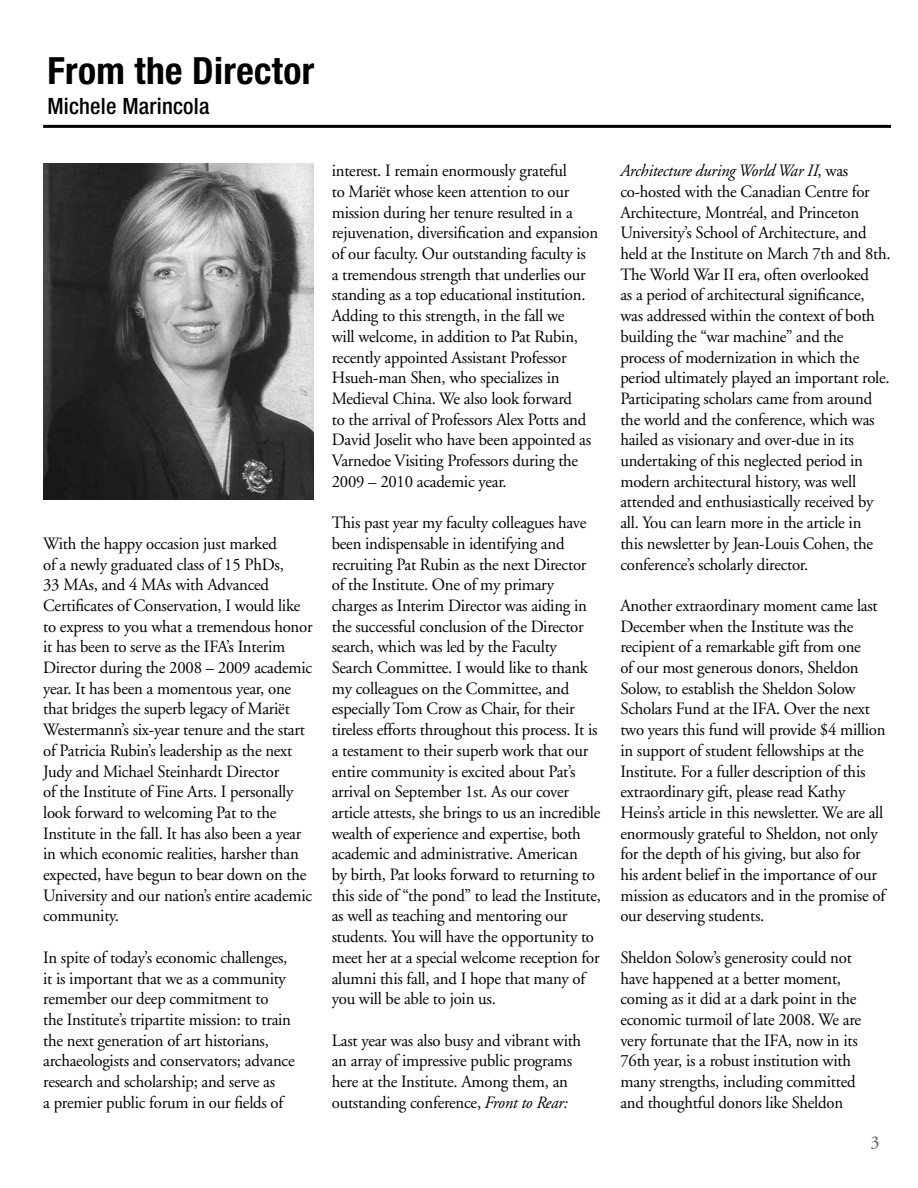
<style>
.page{position:relative;width:918px;height:1188px;background:#fff}
.page>*{position:absolute;margin:0;border:0;box-sizing:border-box;transform-origin:0 0}
.t1{font:700 condensed 37.5px "Helvetica Neue";letter-spacing:.01em;color:#000}
.t2{font:500 condensed 22.5px "Helvetica Neue";letter-spacing:.01em;color:#000}
.t3{font:18px "Adobe Garamond";color:#58595b}
.t4{font:17.25px/20.7px "Adobe Garamond";letter-spacing:-.015em;color:#000}
.s1{font-style:italic}
</style>
<div class="page">
<img style="left:43px;top:164px;width:271px;height:336px">
<hr style="left:43px;top:125px;width:848px;height:3px;background:#000">
<h1 class="t1" style="left:47px;top:47px;width:268px">From the Director</h1>
<h2 class="t2" style="left:47px;top:92px;width:164px">Michele Marincola</h2>
<p class="t4" style="left:43px;top:534px;width:271px">With the happy occasion just marked<br>of a newly graduated class of 15 PhDs,<br>33 MAs, and 4 MAs with Advanced Certificates of Conservation, I would like to express to you what a tremendous honor it has been to serve as the IFA’s Interim Director during the 2008 – 2009 academic year. It has been a momentous year, one that bridges the superb legacy of Mariët Westermann’s six-year tenure and the start of Patricia Rubin’s leadership as the next Judy and Michael Steinhardt Director<br>of the Institute of Fine Arts. I personally look forward to welcoming Pat to the Institute in the fall. It has also been a year in which economic realities, harsher than expected, have begun to bear down on the University and our nation’s entire academic community.</p>
<p class="t4" style="left:43px;top:948px;width:253px">In spite of today’s economic challenges, it is important that we as a community remember our deep commitment to<br>the Institute’s tripartite mission: to train the next generation of art historians, archaeologists and conservators; advance research and scholarship; and serve as<br>a premier public forum in our fields of</p>
<p class="t4" style="left:332px;top:161px;width:268px">interest. I remain enormously grateful<br>to Mariët whose keen attention to our mission during her tenure resulted in a rejuvenation, diversification and expansion of our faculty. Our outstanding faculty is<br>a tremendous strength that underlies our standing as a top educational institution.<br>Adding to this strength, in the fall we<br>will welcome, in addition to Pat Rubin, recently appointed Assistant Professor Hsueh-man Shen, who specializes in Medieval China. We also look forward<br>to the arrival of Professors Alex Potts and David Joselit who have been appointed as Varnedoe Visiting Professors during the 2009 – 2010 academic year.</p>
<p class="t4" style="left:332px;top:513px;width:271px">This past year my faculty colleagues have been indispensable in identifying and recruiting Pat Rubin as the next Director of the Institute. One of my primary charges as Interim Director was aiding in the successful conclusion of the Director search, which was led by the Faculty Search Committee. I would like to thank my colleagues on the Committee, and especially Tom Crow as Chair, for their tireless efforts throughout this process. It is a testament to their superb work that our entire community is excited about Pat’s arrival on September 1st. As our cover article attests, she brings to us an incredible wealth of experience and expertise, both academic and administrative. American<br>by birth, Pat looks forward to returning to this side of “the pond” to lead the Institute, as well as teaching and mentoring our students. You will have the opportunity to meet her at a special welcome reception for alumni this fall, and I hope that many of you will be able to join us.</p>
<p class="t4" style="left:332px;top:1030px;width:251px">Last year was also busy and vibrant with an array of impressive public programs here at the Institute. Among them, an outstanding conference, <span class="s1">Front to Rear:</span></p>
<p class="t4" style="left:620px;top:161px;width:272px"><span class="s1">Architecture during World War II</span>, was co-hosted with the Canadian Centre for Architecture, Montréal, and Princeton University’s School of Architecture, and held at the Institute on March 7th and 8th.<br>The World War II era, often overlooked<br>as a period of architectural significance, was addressed within the context of both building the “war machine” and the process of modernization in which the period ultimately played an important role.<br>Participating scholars came from around the world and the conference, which was hailed as visionary and over-due in its undertaking of this neglected period in modern architectural history, was well attended and enthusiastically received by all. You can learn more in the article in<br>this newsletter by Jean-Louis Cohen, the conference’s scholarly director.</p>
<p class="t4" style="left:620px;top:596px;width:267px">Another extraordinary moment came last December when the Institute was the recipient of a remarkable gift from one<br>of our most generous donors, Sheldon Solow, to establish the Sheldon Solow Scholars Fund at the IFA. Over the next two years this fund will provide $4 million in support of student fellowships at the Institute. For a fuller description of this extraordinary gift, please read Kathy Heins’s article in this newsletter. We are all enormously grateful to Sheldon, not only for the depth of his giving, but also for<br>his ardent belief in the importance of our mission as educators and in the promise of our deserving students.</p>
<p class="t4" style="left:620px;top:948px;width:242px">Sheldon Solow’s generosity could not have happened at a better moment, coming as it did at a dark point in the economic turmoil of late 2008. We are very fortunate that the IFA, now in its 76th year, is a robust institution with many strengths, including committed and thoughtful donors like Sheldon</p>
<p class="t3" style="left:870px;top:1132px;width:10px">3</p>
</div>
